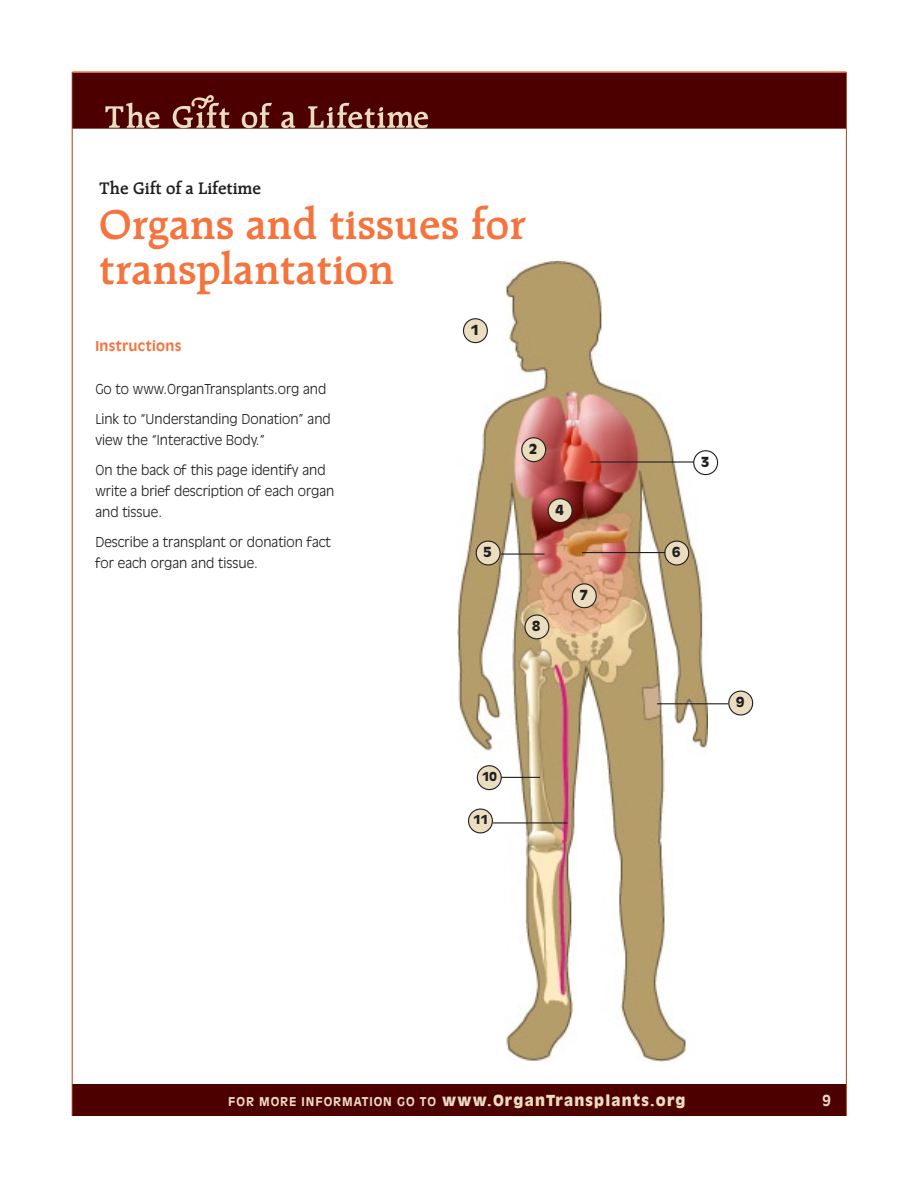
<style>
.page{position:relative;width:918px;height:1188px;background:#fff}
.page>*{position:absolute;margin:0;border:0;box-sizing:border-box;transform-origin:0 0}
.t1{font:600 45px/45px "Raleigh";color:#f5733d}
.t2{font:600 18px "Raleigh";letter-spacing:-.01em;color:#231f20}
.t3{font:900 15px "Antique Olive";letter-spacing:.075em;color:#ebddc0}
.t4{font:700 15px "Antique Olive";color:#ebddc0}
.t5{font:300 13.5px/21px "Antique Olive";color:#231f20}
.t6{font:700 13.5px "Antique Olive";letter-spacing:.025em;color:#f5733d}
.t7{font:900 13.5px "Antique Olive";color:#231f20}
.t8{font:900 12px "Antique Olive";color:#231f20}
.s1{font-weight:700;font-size:12px}
</style>
<div class="page">
<div style="left:72px;top:1084px;width:774px;height:32px;background:#4d0000"></div>
<hr style="left:72px;top:72px;width:1px;height:1044px;background:#a34316">
<hr style="left:846px;top:72px;width:1px;height:1044px;background:#a34316">
<div style="left:73px;top:72px;width:773px;height:57px;background:#4d0000"></div>
<svg style="left:105px;top:103px;width:55px;height:25px"></svg>
<svg style="left:242px;top:103px;width:30px;height:25px"></svg>
<svg style="left:281px;top:112px;width:14px;height:16px"></svg>
<svg style="left:308px;top:103px;width:120px;height:25px"></svg>
<svg style="left:173px;top:95px;width:57px;height:33px"></svg>
<svg style="left:73px;top:71px;width:773px;height:2px;background:#e18360"></svg>
<img style="left:457px;top:261px;width:251px;height:801px">
<div style="left:522px;top:438px;width:24px;height:24px;background:#ebddc0;border-radius:50%"></div>
<div style="left:521px;top:437px;width:25px;height:25px;border:1px solid #231f20;border-radius:50%"></div>
<div style="left:463px;top:319px;width:24px;height:24px;background:#ebddc0;border-radius:50%"></div>
<div style="left:463px;top:318px;width:25px;height:25px;border:1px solid #231f20;border-radius:50%"></div>
<div style="left:693px;top:450px;width:25px;height:25px;border:1px solid #231f20;border-radius:50%"></div>
<div style="left:548px;top:499px;width:24px;height:24px;background:#ebddc0;border-radius:50%"></div>
<div style="left:548px;top:498px;width:25px;height:25px;border:1px solid #231f20;border-radius:50%"></div>
<div style="left:476px;top:541px;width:24px;height:24px;background:#ebddc0;border-radius:50%"></div>
<div style="left:476px;top:541px;width:25px;height:25px;border:1px solid #231f20;border-radius:50%"></div>
<div style="left:665px;top:541px;width:24px;height:24px;background:#ebddc0;border-radius:50%"></div>
<div style="left:664px;top:541px;width:25px;height:25px;border:1px solid #231f20;border-radius:50%"></div>
<div style="left:572px;top:584px;width:24px;height:24px;background:#ebddc0;border-radius:50%"></div>
<div style="left:572px;top:583px;width:25px;height:25px;border:1px solid #231f20;border-radius:50%"></div>
<div style="left:525px;top:615px;width:24px;height:24px;background:#ebddc0;border-radius:50%"></div>
<div style="left:524px;top:614px;width:25px;height:25px;border:1px solid #231f20;border-radius:50%"></div>
<div style="left:729px;top:691px;width:24px;height:24px;background:#ebddc0;border-radius:50%"></div>
<div style="left:728px;top:691px;width:25px;height:25px;border:1px solid #231f20;border-radius:50%"></div>
<div style="left:477px;top:766px;width:24px;height:24px;background:#ebddc0;border-radius:50%"></div>
<div style="left:477px;top:765px;width:25px;height:25px;border:1px solid #231f20;border-radius:50%"></div>
<div style="left:469px;top:809px;width:23px;height:24px;background:#ebddc0;border-radius:50%"></div>
<div style="left:468px;top:808px;width:25px;height:25px;border:1px solid #231f20;border-radius:50%"></div>
<hr style="left:657px;top:703px;width:71px;height:1px;background:#231f20">
<hr style="left:501px;top:777px;width:39px;height:1px;background:#231f20">
<hr style="left:493px;top:822px;width:75px;height:2px;background:#231f20">
<hr style="left:590px;top:461px;width:104px;height:2px;background:#231f20">
<hr style="left:582px;top:552px;width:83px;height:1px;background:#231f20">
<hr style="left:501px;top:554px;width:43px;height:1px;background:#231f20">
<h2 class="t2" style="left:99px;top:179px;width:163px">The Gift of a Lifetime</h2>
<h1 class="t1" style="left:99px;top:202px;width:428px">Organs and tissues for transplantation</h1>
<p class="t6" style="left:95px;top:338px;width:88px">Instructions</p>
<p class="t5" style="left:95px;top:378px;width:232px">Go to www.OrganTransplants.org and</p>
<p class="t5" style="left:95px;top:408px;width:237px">Link to “Understanding Donation” and view the “Interactive Body.”</p>
<p class="t5" style="left:95px;top:459px;width:241px">On the back of this page identify and write a brief description of each organ and tissue.</p>
<p class="t5" style="left:95px;top:531px;width:237px">Describe a transplant or donation fact for each organ and tissue.</p>
<p class="t7" style="left:471px;top:321px;width:10px">1</p>
<p class="t7" style="left:529px;top:441px;width:10px">2</p>
<p class="t7" style="left:556px;top:501px;width:10px">4</p>
<p class="t7" style="left:484px;top:544px;width:10px">5</p>
<p class="t7" style="left:672px;top:544px;width:10px">6</p>
<p class="t7" style="left:580px;top:587px;width:10px">7</p>
<p class="t7" style="left:532px;top:618px;width:10px">8</p>
<p class="t7" style="left:701px;top:453px;width:10px">3</p>
<p class="t8" style="left:482px;top:769px;width:16px">10</p>
<p class="t8" style="left:473px;top:813px;width:16px">11</p>
<p class="t7" style="left:736px;top:694px;width:10px">9</p>
<p class="t3" style="left:228px;top:1092px;width:459px"><span class="s1">FOR MORE INFORMATION GO TO</span> www.OrganTransplants.org</p>
<p class="t4" style="left:823px;top:1091px;width:10px">9</p>
</div>
